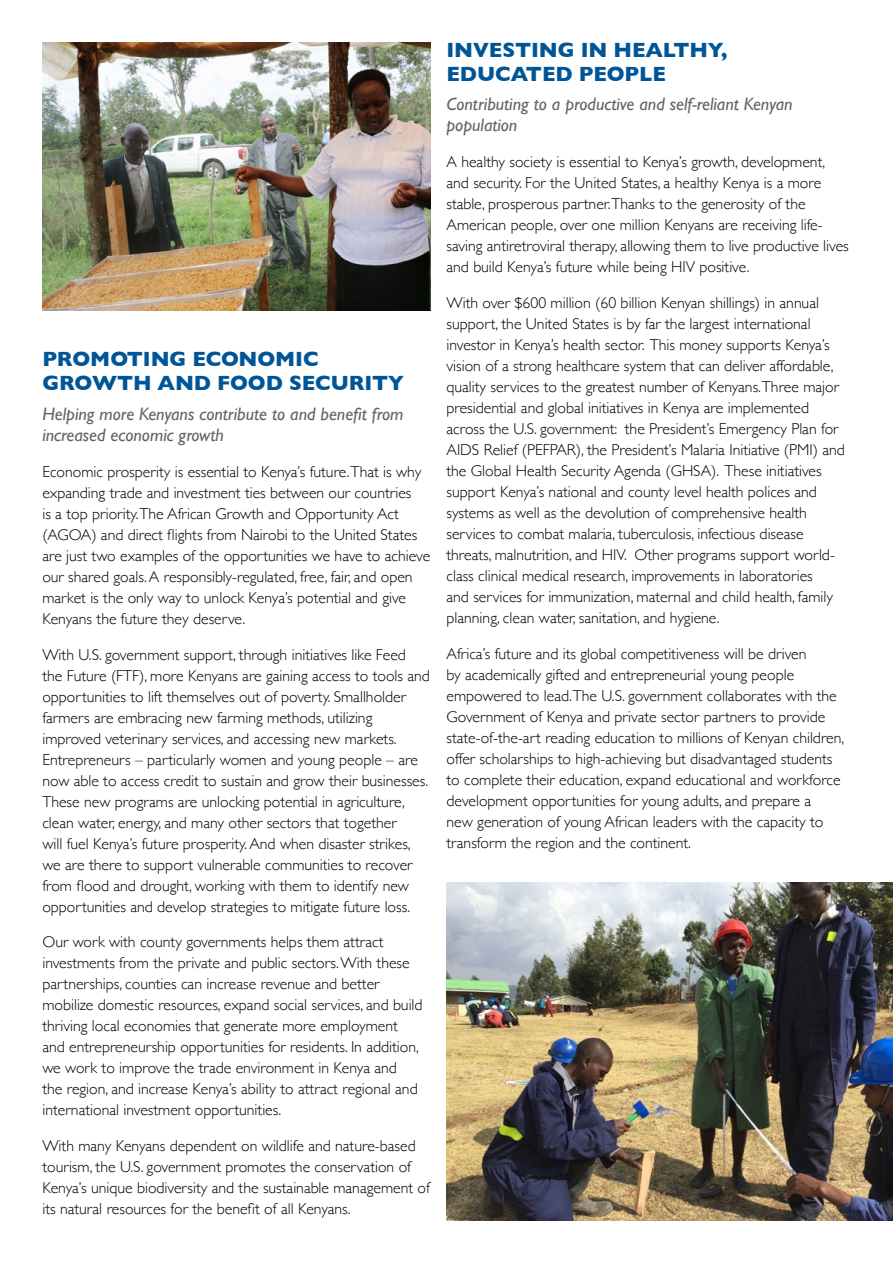
<style>
.page{position:relative;width:893px;height:1263px;background:#fff}
.page>*{position:absolute;margin:0;border:0;box-sizing:border-box;transform-origin:0 0}
.t1{font:700 21px/24px "Gill Sans";letter-spacing:-.005em;color:#005596}
.Ital-para_intro{font:italic 18px/21px "Gill Sans";color:#636466}
.Ital-para_intro-2{font:300 15.75px/21px "Gill Sans";color:#000}
</style>
<div class="page">
<img style="left:446px;top:882px;width:447px;height:338px">
<img style="left:42px;top:43px;width:388px;height:267px">
<h2 class="t1" style="left:42px;top:347px;width:363px">PROMOTING ECONOMIC<br>GROWTH AND FOOD SECURITY</h2>
<p class="Ital-para_intro" style="left:42px;top:403px;width:363px">Helping more Kenyans contribute to and benefit from increased economic growth</p>
<p class="Ital-para_intro-2" style="left:42px;top:460px;width:389px">Economic prosperity is essential to Kenya’s future.That is why expanding trade and investment ties between our countries<br>is a top priority.The African Growth and Opportunity Act (AGOA) and direct flights from Nairobi to the United States are just two examples of the opportunities we have to achieve our shared goals. A responsibly-regulated, free, fair, and open market is the only way to unlock Kenya’s potential and give Kenyans the future they deserve.</p>
<p class="Ital-para_intro-2" style="left:42px;top:643px;width:389px">With U.S. government support, through initiatives like Feed<br>the Future (FTF), more Kenyans are gaining access to tools and opportunities to lift themselves out of poverty. Smallholder farmers are embracing new farming methods, utilizing improved veterinary services, and accessing new markets.<br>Entrepreneurs – particularly women and young people – are now able to access credit to sustain and grow their businesses.<br>These new programs are unlocking potential in agriculture, clean water, energy, and many other sectors that together<br>will fuel Kenya’s future prosperity. And when disaster strikes, we are there to support vulnerable communities to recover from flood and drought, working with them to identify new opportunities and develop strategies to mitigate future loss.</p>
<p class="Ital-para_intro-2" style="left:42px;top:931px;width:382px">Our work with county governments helps them attract investments from the private and public sectors. With these partnerships, counties can increase revenue and better mobilize domestic resources, expand social services, and build thriving local economies that generate more employment and entrepreneurship opportunities for residents. In addition, we work to improve the trade environment in Kenya and<br>the region, and increase Kenya’s ability to attract regional and international investment opportunities.</p>
<p class="Ital-para_intro-2" style="left:42px;top:1135px;width:389px">With many Kenyans dependent on wildlife and nature-based tourism, the U.S. government promotes the conservation of Kenya’s unique biodiversity and the sustainable management of its natural resources for the benefit of all Kenyans.</p>
<h2 class="t1" style="left:446px;top:37px;width:282px">INVESTING IN HEALTHY,<br>EDUCATED PEOPLE</h2>
<p class="Ital-para_intro" style="left:446px;top:94px;width:348px">Contributing to a productive and self-reliant Kenyan population</p>
<p class="Ital-para_intro-2" style="left:446px;top:151px;width:404px">A healthy society is essential to Kenya’s growth, development, and security. For the United States, a healthy Kenya is a more stable, prosperous partner.Thanks to the generosity of the American people, over one million Kenyans are receiving life&shy;saving antiretroviral therapy, allowing them to live productive lives and build Kenya’s future while being HIV positive.</p>
<p class="Ital-para_intro-2" style="left:446px;top:292px;width:400px">With over $600 million (60 billion Kenyan shillings) in annual support, the United States is by far the largest international investor in Kenya’s health sector. This money supports Kenya’s vision of a strong healthcare system that can deliver affordable, quality services to the greatest number of Kenyans.Three major presidential and global initiatives in Kenya are implemented across the U.S. government: the President’s Emergency Plan for AIDS Relief (PEFPAR), the President’s Malaria Initiative (PMI) and the Global Health Security Agenda (GHSA). These initiatives support Kenya’s national and county level health polices and systems as well as the devolution of comprehensive health services to combat malaria, tuberculosis, infectious disease threats, malnutrition, and HIV. Other programs support world&shy;class clinical medical research, improvements in laboratories<br>and services for immunization, maternal and child health, family planning, clean water, sanitation, and hygiene.</p>
<p class="Ital-para_intro-2" style="left:446px;top:643px;width:399px">Africa’s future and its global competitiveness will be driven<br>by academically gifted and entrepreneurial young people empowered to lead.The U.S. government collaborates with the Government of Kenya and private sector partners to provide state-of-the-art reading education to millions of Kenyan children, offer scholarships to high-achieving but disadvantaged students to complete their education, expand educational and workforce development opportunities for young adults, and prepare a<br>new generation of young African leaders with the capacity to transform the region and the continent.</p>
</div>
